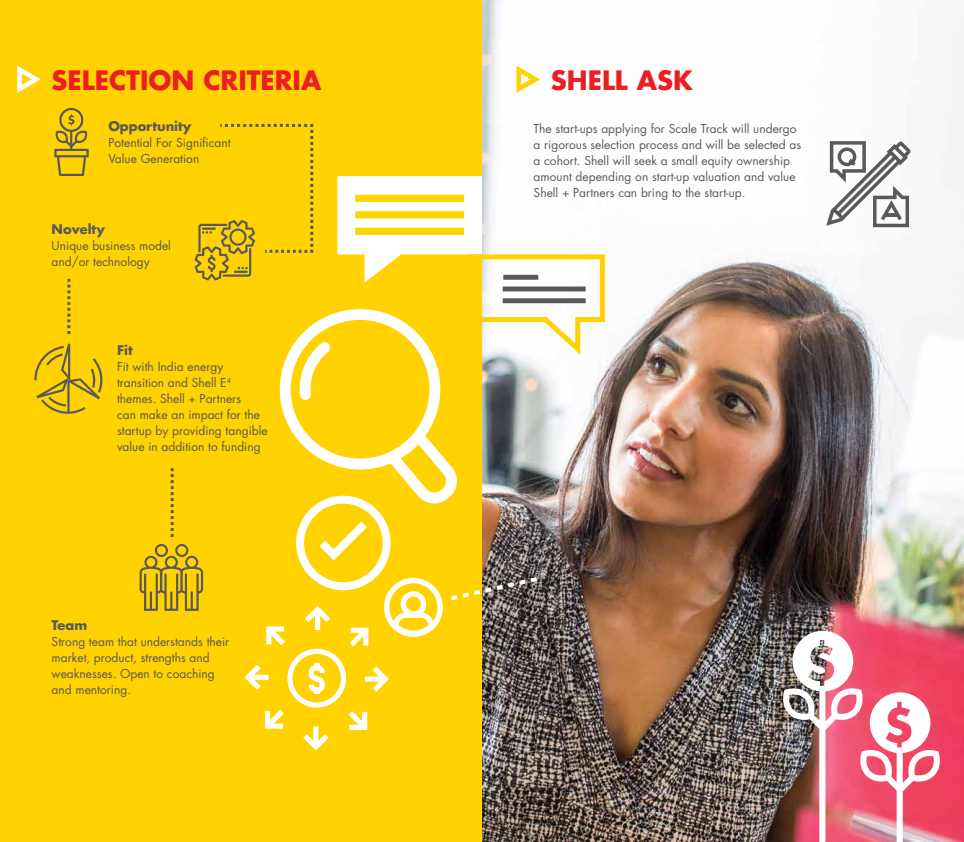
<style>
.page{position:relative;width:964px;height:842px;background:#fff}
.page>*{position:absolute;margin:0;border:0;box-sizing:border-box;transform-origin:0 0}
.t1{font:700 26px "Futura";color:#ed1d24}
.t2{font:700 13px "Futura";color:#58595b}
.t3{font:12px/16px "Futura";color:#58595b}
</style>
<div class="page">
<div style="left:0;top:0;width:482px;height:842px;background:#ffd200"></div>
<svg style="left:17px;top:66px;width:24px;height:27px"></svg>
<svg style="left:280px;top:312px;width:177px;height:190px"></svg>
<svg style="left:140px;top:544px;width:63px;height:67px"></svg>
<svg style="left:34px;top:344px;width:69px;height:70px"></svg>
<svg style="left:54px;top:108px;width:35px;height:68px"></svg>
<svg style="left:244px;top:496px;width:199px;height:254px"></svg>
<svg style="left:195px;top:123px;width:119px;height:157px"></svg>
<svg style="left:67px;top:279px;width:3px;height:55px"></svg>
<svg style="left:171px;top:468px;width:3px;height:69px"></svg>
<img style="left:482px;top:0;width:482px;height:842px">
<svg style="left:826px;top:141px;width:84px;height:86px"></svg>
<hr style="left:885px;top:213px;width:12px;height:4px;background:#58595b">
<img style="left:782px;top:631px;width:159px;height:211px">
<svg style="left:451px;top:577px;width:86px;height:23px"></svg>
<svg style="left:516px;top:66px;width:24px;height:27px"></svg>
<svg style="left:337px;top:176px;width:270px;height:184px"></svg>
<h1 class="t1" style="left:52px;top:62px;width:31px">Selec</h1>
<h1 class="t1" style="left:126px;top:62px;width:196px">tion Criteria</h1>
<p class="t2" style="left:108px;top:117px;width:84px">Opportunity</p>
<p class="t3" style="left:108px;top:135px;width:124px">Potential For Significant<br>Value Generation</p>
<p class="t2" style="left:52px;top:221px;width:55px">Novelty</p>
<p class="t3" style="left:52px;top:238px;width:121px">Unique business model and/or technology</p>
<p class="t2" style="left:117px;top:341px;width:17px">Fit</p>
<p class="t3" style="left:117px;top:358px;width:152px">Fit with I ndia energy transition and Shell E<sup>4 </sup>themes. Shell + Partners<br>can make an impact for the startup by providing tangible value in addition to funding</p>
<p class="t2" style="left:52px;top:616px;width:37px">Team</p>
<p class="t3" style="left:52px;top:634px;width:179px">Strong team that understands their market, product, strengths and weaknesses. Open to coaching and mentoring.</p>
<h1 class="t1" style="left:551px;top:62px;width:143px">SHELL ASK</h1>
<p class="t3" style="left:534px;top:121px;width:269px">The start-ups applying for Scale Track will undergo a rigorous selection process and will be selected as a cohort. Shell will seek a small equity ownership amount depending on start-up valuation and value Shell + Partners can bring to the start-up.</p>
</div>
